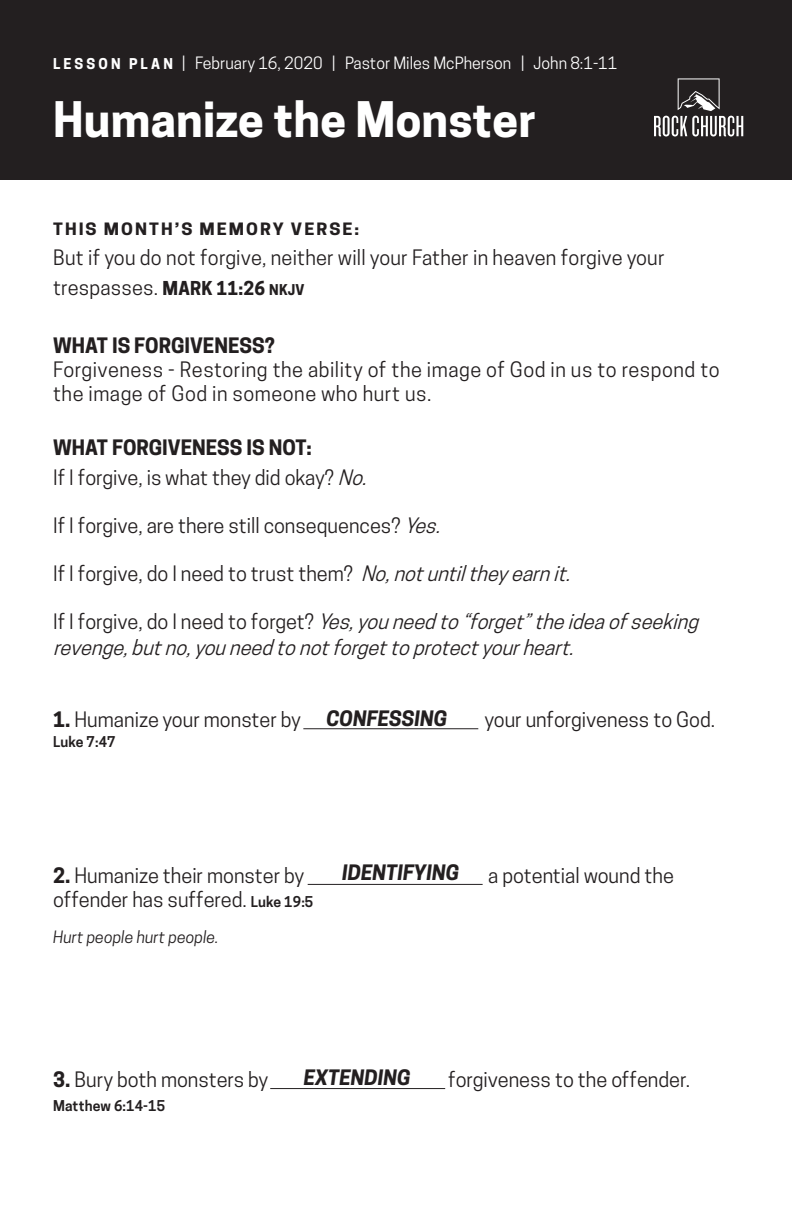
<style>
.page{position:relative;width:792px;height:1224px;background:#fff}
.page>*{position:absolute;margin:0;border:0;box-sizing:border-box;transform-origin:0 0}
.t1{font:700 46px "Cooper Hewitt";letter-spacing:.005em;color:#fff}
.t2{font:20px/30px "Cooper Hewitt";color:#231f20}
.t3{font:italic 20px/26px "Cooper Hewitt";color:#231f20}
.t4{font:20px/24px "Cooper Hewitt";letter-spacing:.025em;color:#231f20}
.t5{font:italic 700 20px "Cooper Hewitt";color:#231f20}
.t6{font:700 20px "Cooper Hewitt";color:#231f20}
.t7{font:16px "Cooper Hewitt";color:#fff}
.t8{font:700 16px "Cooper Hewitt";letter-spacing:.115em;color:#231f20;scale:1.1 1}
.t9{font:italic 16px "Cooper Hewitt";color:#231f20}
.t10{font:600 14px "Cooper Hewitt";letter-spacing:.01em;color:#231f20}
.s1{font-weight:700;font-size:14px}
.s2{font-weight:700;font-size:18px}
.s3{font-weight:700}
.s4{font-style:italic}
.s5{font-style:normal}
.s6{font-weight:600;font-size:14px}
</style>
<div class="page">
<div style="left:0;top:0;width:792px;height:180px;background:#231f20"></div>
<svg style="left:654px;top:78px;width:89px;height:59px"></svg>
<hr style="left:303px;top:728px;width:175px;height:1px;background:#231f20">
<hr style="left:308px;top:884px;width:175px;height:1px;background:#231f20">
<hr style="left:270px;top:1088px;width:175px;height:1px;background:#231f20">
<p class="t7" style="left:53px;top:53px;width:566px"><span class="s1">L E S S O N P L A N</span> | February 16, 2020 | Pastor Miles McPherson | John 8:1-11</p>
<h1 class="t1" style="left:53px;top:92px;width:484px">Humanize the Monster</h1>
<p class="t8" style="left:53px;top:219px;width:280px">THIS MONTH’S MEMORY VERSE:</p>
<p class="t2" style="left:53px;top:242px;width:613px">But if you do not forgive, neither will your Father in heaven forgive your trespasses. <span class="s2">MARK 11:26</span> <span class="s1">NKJV</span></p>
<p class="t6" style="left:53px;top:334px;width:223px">WHAT IS FORGIVENESS?</p>
<p class="t4" style="left:53px;top:358px;width:668px">Forgiveness - Restoring the ability of the image of God in us to respond to the image of God in someone who hurt us.</p>
<p class="t2" style="left:53px;top:433px;width:321px"><span class="s3">WHAT FORGIVENESS IS NOT:<br></span>If I forgive, is what they did okay? <span class="s4">No.</span></p>
<p class="t2" style="left:53px;top:511px;width:394px">If I forgive, are there still consequences? <span class="s4">Yes.</span></p>
<p class="t2" style="left:53px;top:559px;width:524px">If I forgive, do I need to trust them? <span class="s4">No,notuntiltheyearnit.</span></p>
<p class="t3" style="left:53px;top:609px;width:653px"><span class="s5">I f I f o r g i v e , d o I n e e d t o f o r g e t ?</span> Yes,youneedto“forget”theideaofseeking revenge,butno,youneedtonotforgettoprotectyourheart.</p>
<p class="t5" style="left:327px;top:706px;width:122px">CONFESSING</p>
<p class="t2" style="left:53px;top:705px;width:249px"><span class="s3">1.</span> Humanize your monster by</p>
<p class="t2" style="left:485px;top:705px;width:232px">your unforgiveness to God.</p>
<p class="t10" style="left:53px;top:733px;width:64px">Luke 7:47</p>
<p class="t5" style="left:342px;top:860px;width:119px">IDENTIFYING</p>
<p class="t2" style="left:53px;top:861px;width:253px"><span class="s3">2.</span> Humanize their monster by</p>
<p class="t2" style="left:488px;top:861px;width:187px">a potential wound the</p>
<p class="t2" style="left:53px;top:885px;width:262px">offender has suffered. <span class="s6">Luke 19:5</span></p>
<p class="t9" style="left:53px;top:928px;width:167px">Hurt people hurt people.</p>
<p class="t5" style="left:304px;top:1066px;width:108px">EXTENDING</p>
<p class="t2" style="left:53px;top:1065px;width:217px"><span class="s3">3.</span> Bury both monsters by</p>
<p class="t2" style="left:448px;top:1065px;width:244px">forgiveness to the offender.</p>
<p class="t10" style="left:53px;top:1097px;width:114px">Matthew 6:14-15</p>
</div>
